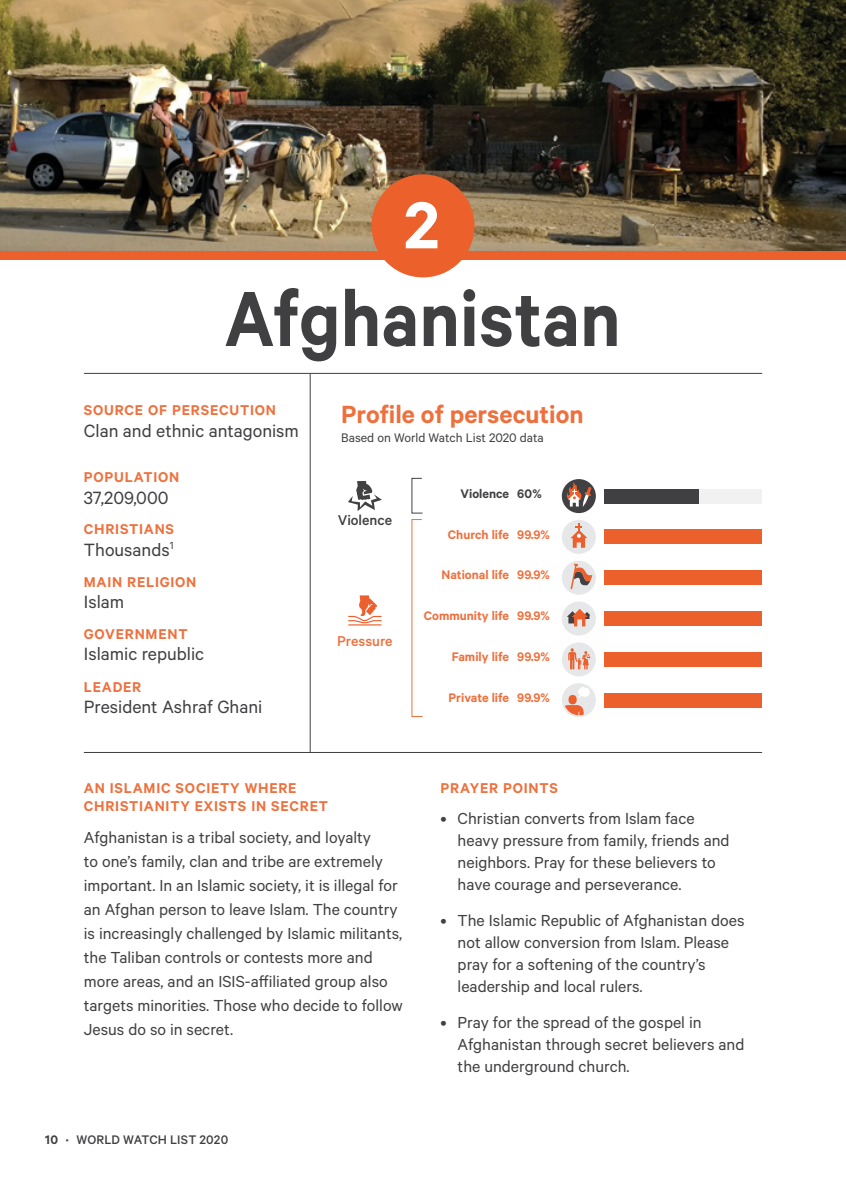
<style>
.page{position:relative;width:846px;height:1179px;background:#fff}
.page>*{position:absolute;margin:0;border:0;box-sizing:border-box;transform-origin:0 0}
.t1{font:600 88px "Calibre";letter-spacing:.005em;color:#404042;scale:.91 1}
.Large_Number{font:600 74.6px "Calibre";color:#fff}
.Body{font:600 28px "Calibre";color:#ee703d}
.Quote_Ref{font:20px "Calibre";color:#404042}
.Body-2{font:18px/22px "Calibre";color:#404042}
.Quote_Ref-2{font:600 16px/18px "Calibre";letter-spacing:.05em;color:#ee703d}
.Body_Right-Aligned{font:500 16px "Calibre";color:#404042}
.Body_Right-Aligned-2{font:500 16px "Calibre";color:#ee703d}
.Body_Right-Aligned-3{font:600 14px "Calibre";color:#ee703d}
.Subscript{font:14px "Calibre";color:#404042}
.Body_Centred{font:600 14px "Calibre";color:#ee703d}
.t2{font:500 14px "Calibre";letter-spacing:.01em;color:#404042}
.Body_Right-Aligned-4{font:600 14px "Calibre";color:#404042}
.Body_Centred-2{font:600 14px "Calibre";color:#404042}
.s1{font-weight:600}
</style>
<div class="page">
<img style="left:0;top:0;width:846px;height:251px">
<hr style="left:84px;top:373px;width:678px;height:1px;background:#404042">
<hr style="left:84px;top:752px;width:678px;height:1px;background:#404042">
<hr style="left:310px;top:374px;width:1px;height:379px;background:#404042">
<div style="left:371px;top:174px;width:104px;height:103px;background:#ec602c;border-radius:50%"></div>
<div style="left:562px;top:520px;width:34px;height:34px;background:#e6e7e8;border-radius:50%"></div>
<svg style="left:570px;top:524px;width:17px;height:24px"></svg>
<div style="left:562px;top:561px;width:34px;height:34px;background:#e6e7e8;border-radius:50%"></div>
<svg style="left:571px;top:564px;width:21px;height:25px"></svg>
<div style="left:562px;top:602px;width:34px;height:34px;background:#e6e7e8;border-radius:50%"></div>
<svg style="left:567px;top:609px;width:23px;height:17px"></svg>
<div style="left:562px;top:642px;width:34px;height:34px;background:#e6e7e8;border-radius:50%"></div>
<svg style="left:568px;top:648px;width:22px;height:21px"></svg>
<div style="left:562px;top:683px;width:34px;height:34px;background:#e6e7e8;border-radius:50%"></div>
<svg style="left:578px;top:687px;width:12px;height:11px"></svg>
<div style="left:569px;top:695px;width:8px;height:9px;background:#ec602d;border-radius:4px"></div>
<svg style="left:565px;top:705px;width:18px;height:10px"></svg>
<div style="left:604px;top:530px;width:158px;height:14px;background:#ec602c"></div>
<div style="left:604px;top:571px;width:158px;height:14px;background:#ec602c"></div>
<div style="left:604px;top:611px;width:158px;height:15px;background:#ec602c"></div>
<div style="left:604px;top:652px;width:158px;height:14px;background:#ec602c"></div>
<div style="left:604px;top:693px;width:158px;height:14px;background:#ec602c"></div>
<div style="left:604px;top:489px;width:158px;height:14px;background:#f1f1f2"></div>
<div style="left:604px;top:489px;width:95px;height:14px;background:#404042"></div>
<svg style="left:412px;top:478px;width:11px;height:35px"></svg>
<svg style="left:412px;top:519px;width:11px;height:198px"></svg>
<div style="left:562px;top:479px;width:34px;height:34px;background:#414042;border-radius:50%"></div>
<svg style="left:566px;top:482px;width:26px;height:25px"></svg>
<svg style="left:348px;top:595px;width:34px;height:31px"></svg>
<svg style="left:348px;top:481px;width:34px;height:30px"></svg>
<div style="left:0;top:251px;width:846px;height:9px;background:#ec602c"></div>
<p class="Large_Number" style="left:404px;top:181px;width:37px">2</p>
<h1 class="t1" style="left:224px;top:266px;width:437px">Afghanistan</h1>
<p class="Quote_Ref-2" style="left:84px;top:401px;width:194px">SOURCE OF PERSECUTION</p>
<p class="Quote_Ref" style="left:84px;top:419px;width:217px">Clan and ethnic antagonism</p>
<p class="Quote_Ref-2" style="left:84px;top:468px;width:97px">POPULATION</p>
<p class="Quote_Ref" style="left:84px;top:486px;width:86px">37,209,000</p>
<p class="Quote_Ref-2" style="left:84px;top:520px;width:92px">CHRISTIANS</p>
<p class="Quote_Ref" style="left:84px;top:538px;width:91px">Thousands<sup>1</sup></p>
<p class="Quote_Ref-2" style="left:84px;top:573px;width:114px">MAIN RELIGION</p>
<p class="Quote_Ref" style="left:84px;top:591px;width:42px">Islam</p>
<p class="Quote_Ref-2" style="left:84px;top:624px;width:105px">GOVERNMENT</p>
<p class="Quote_Ref" style="left:84px;top:642px;width:122px">Islamic republic</p>
<p class="Quote_Ref-2" style="left:84px;top:677px;width:59px">LEADER</p>
<p class="Quote_Ref" style="left:84px;top:695px;width:180px">President Ashraf Ghani</p>
<p class="Body" style="left:341px;top:398px;width:244px">Profile of persecution</p>
<p class="Subscript" style="left:341px;top:430px;width:204px">Based on World Watch List 2020 data</p>
<p class="Body_Right-Aligned" style="left:338px;top:511px;width:56px">Violence</p>
<p class="Body_Right-Aligned-2" style="left:337px;top:632px;width:57px">Pressure</p>
<p class="Body_Right-Aligned-4" style="left:461px;top:485px;width:50px">Violence</p>
<p class="Body_Centred-2" style="left:517px;top:485px;width:26px">60%</p>
<p class="Body_Right-Aligned-3" style="left:448px;top:526px;width:63px">Church life</p>
<p class="Body_Centred" style="left:517px;top:526px;width:34px">99.9%</p>
<p class="Body_Right-Aligned-3" style="left:442px;top:567px;width:69px">National life</p>
<p class="Body_Centred" style="left:517px;top:567px;width:34px">99.9%</p>
<p class="Body_Right-Aligned-3" style="left:424px;top:607px;width:87px">Community life</p>
<p class="Body_Centred" style="left:517px;top:607px;width:34px">99.9%</p>
<p class="Body_Right-Aligned-3" style="left:452px;top:648px;width:59px">Family life</p>
<p class="Body_Centred" style="left:517px;top:648px;width:34px">99.9%</p>
<p class="Body_Right-Aligned-3" style="left:448px;top:689px;width:62px">Private life</p>
<p class="Body_Centred" style="left:517px;top:689px;width:34px">99.9%</p>
<p class="Quote_Ref-2" style="left:84px;top:778px;width:246px">AN ISLAMIC SOCIETY WHERE<br>CHRISTIANITY EXISTS IN SECRET</p>
<p class="Quote_Ref-2" style="left:441px;top:778px;width:119px">PRAYER POINTS</p>
<p class="Body-2" style="left:458px;top:807px;width:274px;text-indent:-17px">• Christian converts from Islam face heavy pressure from family, friends and neighbors. Pray for these believers to have courage and perseverance.</p>
<p class="Body-2" style="left:458px;top:909px;width:288px;text-indent:-17px">• The Islamic Republic of Afghanistan does not allow conversion from Islam. Please pray for a softening of the country’s leadership and local rulers.</p>
<p class="Body-2" style="left:458px;top:1011px;width:288px;text-indent:-17px">• Pray for the spread of the gospel in<br>Afghanistan through secret believers and the underground church.</p>
<p class="Body-2" style="left:84px;top:824px;width:321px;line-height:24px">Afghanistan is a tribal society, and loyalty<br>to one’s family, clan and tribe are extremely important. In an Islamic society, it is illegal for an Afghan person to leave Islam. The country is increasingly challenged by Islamic militants, the Taliban controls or contests more and more areas, and an ISIS-affiliated group also targets minorities. Those who decide to follow Jesus do so in secret.</p>
<p class="t2" style="left:45px;top:1132px;width:185px"><span class="s1">10 ·</span> WORLD WATCH LIST 2020</p>
</div>
